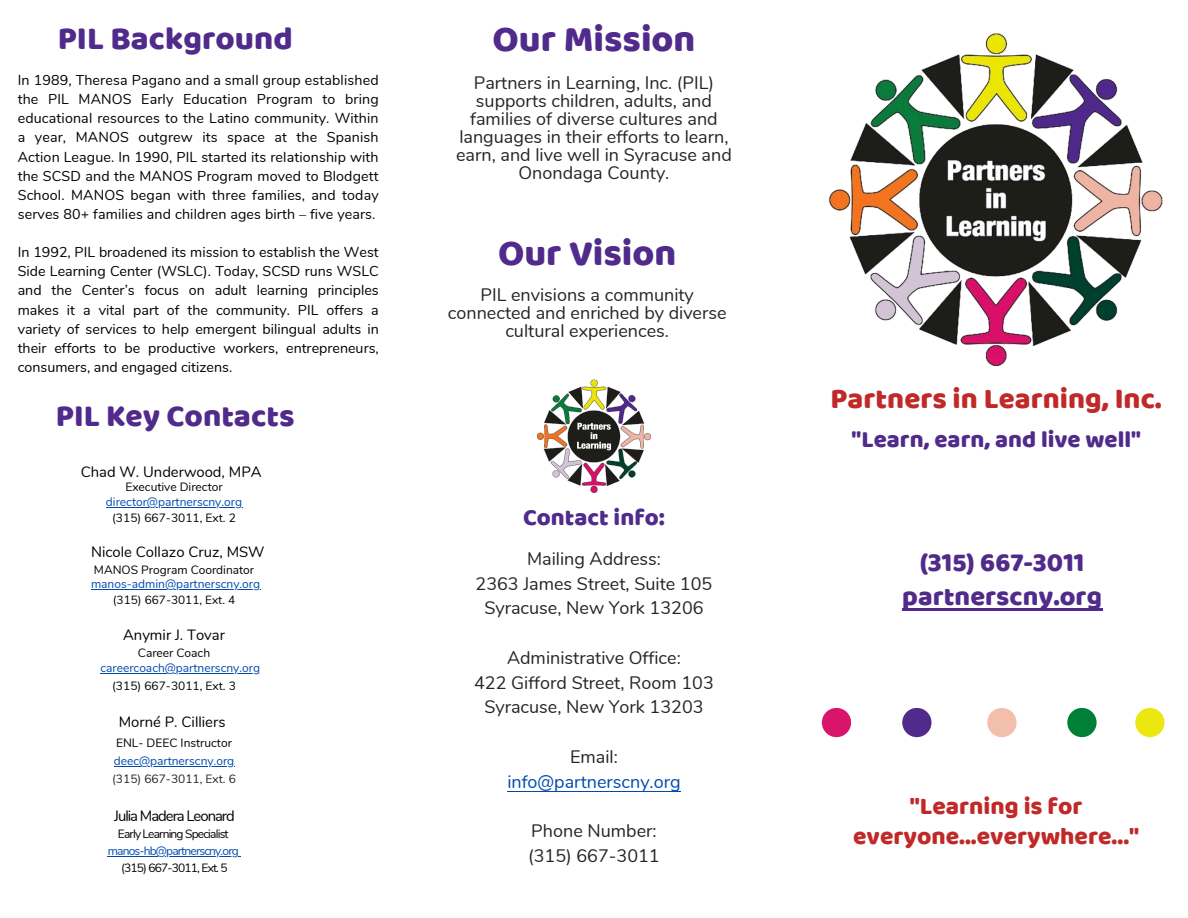
<style>
.page{position:relative;width:1188px;height:918px;background:#fff}
.page>*{position:absolute;margin:0;border:0;box-sizing:border-box;transform-origin:0 0}
.t1{font:37.5px "Baloo";color:#502b8b}
.t2{font:33px "Baloo";color:#502b8b}
.t3{font:31.5px "Baloo";color:#502b8b}
.t4{font:29.25px "Baloo";color:#c12929}
.t5{font:27px/33.8px "Baloo";color:#502b8b;text-align:center}
.t6{font:24.6px/30.3px "Baloo";color:#c12929;text-align:center}
.t7{font:24px "Baloo";color:#502b8b}
.t8{font:18px/18px "Nunito";color:#222721;text-align:center}
.t9{font:18px/24.8px "Nunito";color:#004aad;text-align:center}
.t10{font:14.85px "Nunito";color:#000}
.t11{font:14.85px "Nunito";letter-spacing:-.07em;color:#000}
.t12{font:14.25px/19.2px "Nunito";letter-spacing:.005em;color:#000;text-align:justify}
.t13{font:12px/15.8px "Nunito";color:#004aad;text-align:center}
.t14{font:12px "Nunito";color:#000}
.t15{font:12px "Nunito";letter-spacing:-.07em;color:#000}
.t16{font:12px "Nunito";letter-spacing:-.07em;color:#004aad}
.t17{font:12px "Nunito";color:#222721}
.t18{font:11.85px "Nunito";color:#000}
.s1{color:#000}
.s2{color:#222721}
</style>
<div class="page">
<img style="left:828px;top:32px;width:337px;height:337px;border-radius:50%">
<svg style="left:822px;top:708px;width:29px;height:29px"></svg>
<svg style="left:902px;top:708px;width:30px;height:29px"></svg>
<svg style="left:987px;top:708px;width:30px;height:29px"></svg>
<svg style="left:1067px;top:708px;width:30px;height:29px"></svg>
<svg style="left:1135px;top:708px;width:30px;height:29px"></svg>
<img style="left:537px;top:379px;width:114px;height:115px;border-radius:50%">
<hr style="left:507px;top:791px;width:174px;height:1px;background:#004aad">
<hr style="left:902px;top:609px;width:200px;height:2px;background:#502b8b">
<hr style="left:106px;top:507px;width:136px;height:1px;background:#004aad">
<hr style="left:91px;top:589px;width:169px;height:1px;background:#004aad">
<hr style="left:100px;top:673px;width:58px;height:1px;background:#004aad">
<hr style="left:158px;top:673px;width:102px;height:1px;background:#004aad">
<hr style="left:114px;top:766px;width:120px;height:1px;background:#004aad">
<hr style="left:108px;top:856px;width:130px;height:1px;background:#004aad">
<h6 class="t2" style="left:58px;top:18px;width:236px">PIL Background</h6>
<p class="t12" style="left:18px;top:71px;width:362px">In 1989, Theresa Pagano and a small group established the PIL MANOS Early Education Program to bring educational resources to the Latino community. Within a year, MANOS outgrew its space at the Spanish Action League. In 1990, PIL started its relationship with the SCSD and the MANOS Program moved to Blodgett School. MANOS began with three families, and today serves 80+ families and children ages birth – five years.</p>
<p class="t12" style="left:18px;top:243px;width:363px">In 1992, PIL broadened its mission to establish the West Side Learning Center (WSLC). Today, SCSD runs WSLC and the Center’s focus on adult learning principles makes it a vital part of the community. PIL offers a variety of services to help emergent bilingual adults in their efforts to be productive workers, entrepreneurs, consumers, and engaged citizens.</p>
<h4 class="t3" style="left:56px;top:397px;width:240px">PIL Key Contacts</h4>
<p class="t10" style="left:81px;top:462px;width:182px">Chad W. Underwood, MPA</p>
<p class="t14" style="left:125px;top:478px;width:99px">Executive Director</p>
<p class="t13" style="left:106px;top:495px;width:138px">director@partnerscny.org <span class="s1">(315) 667-3011, Ext. 2</span></p>
<p class="t10" style="left:91px;top:542px;width:175px">Nicole Collazo Cruz, MSW</p>
<p class="t14" style="left:94px;top:561px;width:162px">MANOS Program Coordinator</p>
<p class="t13" style="left:91px;top:577px;width:171px">manos-admin@partnerscny.org</p>
<p class="t18" style="left:113px;top:592px;width:124px">(315) 667-3011, Ext. 4</p>
<h5 class="t10" style="left:123px;top:625px;width:103px">Anymir J. Tovar</h5>
<h1 class="t14" style="left:138px;top:644px;width:74px">Career Coach</h1>
<h5 class="t13" style="left:100px;top:661px;width:161px">careercoach@partnerscny.org</h5>
<p class="t14" style="left:112px;top:678px;width:125px">(315) 667-3011, Ext. 3</p>
<h4 class="t10" style="left:119px;top:712px;width:108px">Morné P. Cilliers</h4>
<h5 class="t14" style="left:116px;top:735px;width:117px">ENL- DEEC Instructor</h5>
<h5 class="t13" style="left:114px;top:753px;width:122px">deec@partnerscny.org</h5>
<h5 class="t17" style="left:112px;top:771px;width:125px">(315) 667-3011, Ext. 6</h5>
<h5 class="t11" style="left:114px;top:806px;width:122px">Julia Madera Leonard</h5>
<p class="t15" style="left:118px;top:826px;width:112px">Early Learning Specialist</p>
<p class="t16" style="left:108px;top:843px;width:133px">manos-hb@partnerscny.org</p>
<h3 class="t15" style="left:121px;top:860px;width:108px">(315) 667-3011, Ext. 5</h3>
<p class="t1" style="left:493px;top:16px;width:204px">Our Mission</p>
<p class="t8" style="left:456px;top:75px;width:277px">Partners in Learning, Inc. (PIL) supports children, adults, and families of diverse cultures and languages in their efforts to learn, earn, and live well in Syracuse and<br>Onondaga County.</p>
<p class="t1" style="left:498px;top:230px;width:180px">Our Vision</p>
<p class="t8" style="left:448px;top:286px;width:280px">PIL envisions a community connected and enriched by diverse cultural experiences.</p>
<h6 class="t7" style="left:523px;top:502px;width:143px">Contact info:</h6>
<p class="t8" style="left:476px;top:546px;width:238px;line-height:24.8px">Mailing Address:<br>2363 James Street, Suite 105<br>Syracuse, New York 13206</p>
<p class="t8" style="left:474px;top:645px;width:241px;line-height:24.8px">Administrative Office:<br>422 Gifford Street, Room 103<br>Syracuse, New York 13203</p>
<p class="t9" style="left:507px;top:744px;width:175px"><span class="s2">Email: </span>info@partnerscny.org</p>
<p class="t8" style="left:528px;top:819px;width:133px;line-height:24.8px;text-align:left">Phone Number: (315) 667-3011</p>
<p class="t4" style="left:831px;top:381px;width:333px">Partners in Learning, Inc.</p>
<h2 class="t7" style="left:852px;top:424px;width:291px">"Learn, earn, and live well"</h2>
<p class="t5" style="left:902px;top:545px;width:201px">(315) 667-3011 partnerscny.org</p>
<p class="t6" style="left:853px;top:790px;width:288px">"Learning is for everyone...everywhere..."</p>
</div>
